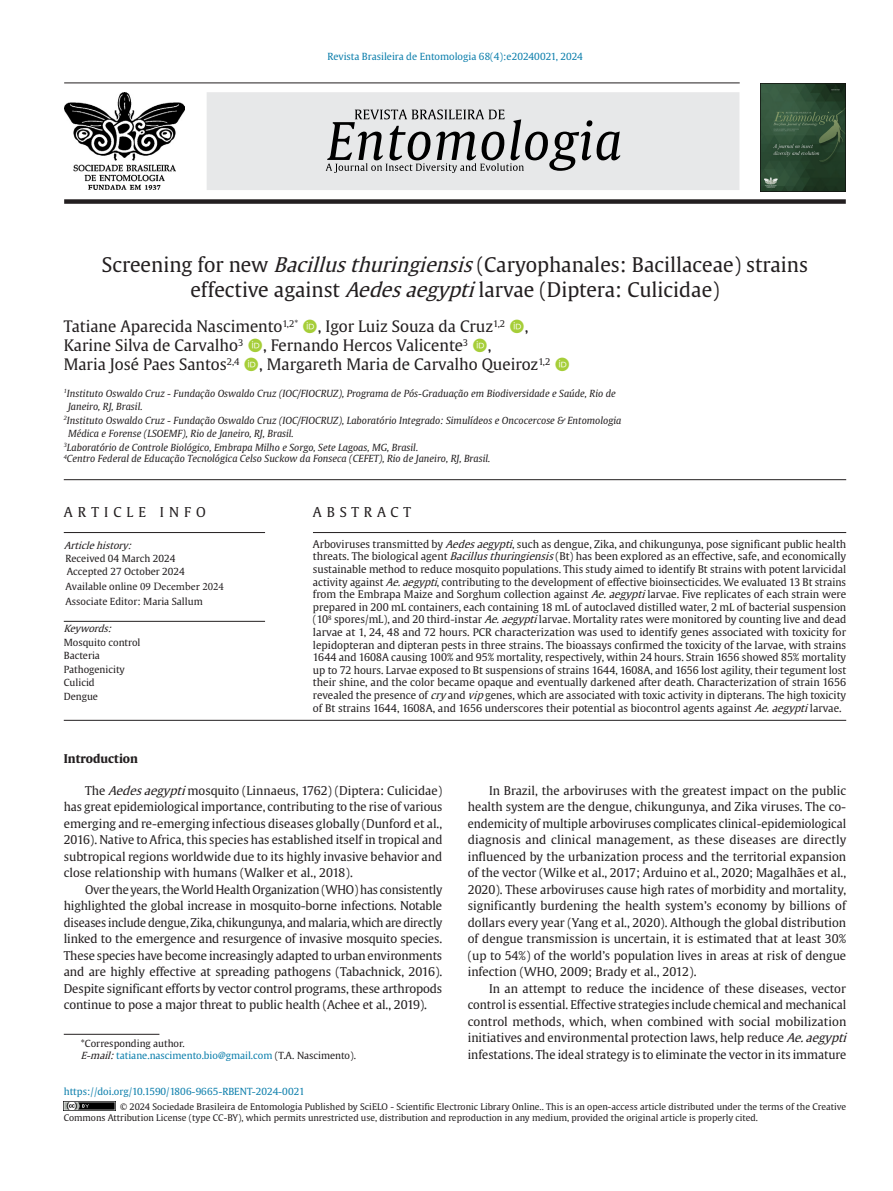
<style>
.page{position:relative;width:893px;height:1191px;background:#fff}
.page>*{position:absolute;margin:0;border:0;box-sizing:border-box;transform-origin:0 0}
.ArticleTitle{font:20.1px/24.2px "Gulliver";color:#231f20;text-align:center}
.Authors{font:15.75px/18.9px "Gulliver";color:#231f20}
.ArticleInfoTitle{font:13.5px "Gulliver";letter-spacing:.38em;color:#231f20}
.AbstractTitle{font:13.5px "Gulliver";letter-spacing:.36em;color:#231f20}
.Paragraph{font:12px/16.5px "Gulliver";color:#231f20;text-align:justify}
.Heading1Alt{font:700 12px "Gulliver";color:#231f20}
.Abstract{font:10.5px/12.6px "Gulliver";color:#231f20;text-align:justify}
.Affiliations{font:italic 9.75px/13.5px "Gulliver";color:#231f20}
.fnEdited-by{font:9.75px/13.2px "Gulliver";color:#231f20}
.ArticleDOIAlt{font:9.75px "Gulliver";color:#0d7fac}
.AffiliationsAlt{font:italic 9.75px "Gulliver";color:#231f20}
.Correspondence{font:9.75px/11.7px "Gulliver";color:#231f20}
.Keywords{font:9.75px/13.5px "Gulliver";color:#231f20}
.LicenseParaAlt{font:9px/10.8px "Gulliver";color:#231f20}
.s1{font-style:italic}
.s2{font-family:"Minion Pro";font-size:11.25px}
.s3{color:#0d7fac}
</style>
<div class="page">
<img style="left:64px;top:92px;width:121px;height:98px">
<hr style="left:64px;top:83px;width:676px;height:1px;background:#231f20">
<div style="left:207px;top:92px;width:532px;height:98px;background:#e7e8e9"></div>
<div style="left:64px;top:199px;width:782px;height:5px;background:#231f20"></div>
<img style="left:761px;top:84px;width:85px;height:107px">
<svg style="left:326px;top:109px;width:294px;height:64px"></svg>
<img style="left:64px;top:1101px;width:51px;height:9px">
<hr style="left:64px;top:720px;width:782px;height:1px;background:#231f20">
<hr style="left:64px;top:479px;width:782px;height:1px;background:#231f20">
<hr style="left:313px;top:532px;width:533px;height:1px;background:#231f20">
<hr style="left:64px;top:532px;width:201px;height:1px;background:#231f20">
<hr style="left:64px;top:621px;width:201px;height:1px;background:#231f20">
<hr style="left:64px;top:1034px;width:95px;height:1px;background:#231f20">
<p class="ArticleDOIAlt" style="left:327px;top:50px;width:257px">Revista Brasileira de Entomologia 68(4):e20240021, 2024</p>
<p class="ArticleTitle" style="left:102px;top:253px;width:708px">Screening for new <span class="s1">Bacillusthuringiensis</span>(Caryophanales: Bacillaceae) strains effective against <span class="s1">Aedesaegypti</span>larvae (Diptera: Culicidae)</p>
<p class="Authors" style="left:64px;top:317px;width:466px">Tatiane Aparecida Nascimento<sup>1,2*</sup> , Igor Luiz Souza da Cruz<sup>1,2</sup> ,<br>Karine Silva de Carvalho<sup>3</sup></p>
<p class="Authors" style="left:64px;top:336px;width:488px;text-indent:199px">, Fernando Hercos Valicente<sup>3</sup> ,<br>Maria José Paes Santos<sup>2,4</sup> , Margareth Maria de Carvalho Queiroz<sup>1,2</sup></p>
<p class="Affiliations" style="left:68px;top:386px;width:549px;text-indent:-4px"><sup>1</sup>Instituto Oswaldo Cruz - Fundação Oswaldo Cruz (IOC/FIOCRUZ), Programa de Pós-Graduação em Biodiversidade e Saúde, Rio de<br>Janeiro, RJ, Brasil.</p>
<p class="Affiliations" style="left:68px;top:413px;width:555px;text-indent:-4px"><sup>2</sup>Instituto Oswaldo Cruz - Fundação Oswaldo Cruz (IOC/FIOCRUZ), Laboratório Integrado: Simulídeos e Oncocercose &amp; Entomologia<br>Médica e Forense (LSOEMF), Rio de Janeiro, RJ, Brasil.</p>
<p class="Affiliations" style="left:64px;top:440px;width:356px"><sup>3</sup>Laboratório de Controle Biológico, Embrapa Milho e Sorgo, Sete Lagoas, MG, Brasil.</p>
<p class="AffiliationsAlt" style="left:64px;top:453px;width:428px"><sup>4</sup>Centro Federal de Educação Tecnológica Celso Suckow da Fonseca (CEFET), Rio de Janeiro, RJ, Brasil.</p>
<p class="ArticleInfoTitle" style="left:64px;top:504px;width:143px">ARTICLE INFO</p>
<p class="fnEdited-by" style="left:64px;top:538px;width:122px"><span class="s1">Articlehistory:<br></span>Received 04 March 2024<br>Accepted 27 October 2024</p>
<p class="fnEdited-by" style="left:65px;top:579px;width:160px;line-height:14.9px">Available online <span class="s2">09 December 2024<br></span>Associate Editor: Maria Sallum</p>
<p class="Keywords" style="left:64px;top:622px;width:78px"><span class="s1">Keywords:<br></span>Mosquito control<br>Bacteria<br>Pathogenicity<br>Culicid<br>Dengue</p>
<p class="AbstractTitle" style="left:313px;top:504px;width:100px">ABSTRACT</p>
<p class="Abstract" style="left:313px;top:537px;width:535px">Arboviruses transmitted by <span class="s1">Aedesaegypti</span>, such as dengue, Zika, and chikungunya, pose significant public health threats. The biological agent <span class="s1">Bacillusthuringiensis</span>(Bt) has been explored as an effective, safe, and economically sustainable method to reduce mosquito populations. This study aimed to identify Bt strains with potent larvicidal activity against <span class="s1">Ae.aegypti</span>, contributing to the development of effective bioinsecticides. We evaluated 13 Bt strains from the Embrapa Maize and Sorghum collection against <span class="s1">Ae.aegypti</span>larvae. Five replicates of each strain were prepared in 200 mL containers, each containing 18 mL of autoclaved distilled water, 2 mL of bacterial suspension (10<sup>8</sup> spores/mL), and 20 third-instar <span class="s1">Ae.aegypti</span>larvae. Mortality rates were monitored by counting live and dead larvae at 1, 24, 48 and 72 hours. PCR characterization was used to identify genes associated with toxicity for lepidopteran and dipteran pests in three strains. The bioassays confirmed the toxicity of the larvae, with strains 1644 and 1608A causing 100% and 95% mortality, respectively, within 24 hours. Strain 1656 showed 85% mortality up to 72 hours. Larvae exposed to Bt suspensions of strains 1644, 1608A, and 1656 lost agility, their tegument lost their shine, and the color became opaque and eventually darkened after death. Characterization of strain 1656 revealed the presence of <span class="s1">cry</span>and <span class="s1">vip</span>genes, which are associated with toxic activity in dipterans. The high toxicity of Bt strains 1644, 1608A, and 1656 underscores their potential as biocontrol agents against <span class="s1">Ae.aegypti</span>larvae.</p>
<p class="Heading1Alt" style="left:64px;top:751px;width:76px">Introduction</p>
<p class="Paragraph" style="left:64px;top:782px;width:380px;text-indent:21px">The <span class="s1">Aedesaegypti</span>mosquito (Linnaeus, 1762) (Diptera: Culicidae) has great epidemiological importance, contributing to the rise of various emerging and re-emerging infectious diseases globally (Dunford et al., 2016). Native to Africa, this species has established itself in tropical and subtropical regions worldwide due to its highly invasive behavior and close relationship with humans (Walker et al., 2018).</p>
<p class="Paragraph" style="left:64px;top:881px;width:380px;text-indent:21px">Over the years, the World Health Organization (WHO) has consistently highlighted the global increase in mosquito-borne infections. Notable diseases include dengue, Zika, chikungunya, and malaria, which are directly linked to the emergence and resurgence of invasive mosquito species.<br>These species have become increasingly adapted to urban environments and are highly effective at spreading pathogens (Tabachnick, 2016).<br>Despite significant efforts by vector control programs, these arthropods continue to pose a major threat to public health (Achee et al., 2019).</p>
<p class="Correspondence" style="left:81px;top:1038px;width:277px">*Corresponding author.<br><span class="s1">E-mail:</span><span class="s3">tatiane.nascimento.bio@gmail.com</span> (T.A. Nascimento).</p>
<p class="Paragraph" style="left:468px;top:782px;width:380px;text-indent:21px">In Brazil, the arboviruses with the greatest impact on the public health system are the dengue, chikungunya, and Zika viruses. The co&shy;endemicity of multiple arboviruses complicates clinical-epidemiological diagnosis and clinical management, as these diseases are directly influenced by the urbanization process and the territorial expansion of the vector (Wilke et al., 2017; Arduino et al., 2020; Magalhães et al., 2020). These arboviruses cause high rates of morbidity and mortality, significantly burdening the health system’s economy by billions of dollars every year (Yang et al., 2020). Although the global distribution of dengue transmission is uncertain, it is estimated that at least 30% (up to 54%) of the world’s population lives in areas at risk of dengue infection (WHO, 2009; Brady et al., 2012).</p>
<p class="Paragraph" style="left:468px;top:980px;width:384px;text-align:left;text-indent:21px">In an attempt to reduce the incidence of these diseases, vector control is essential. Effective strategies include chemical and mechanical control methods, which, when combined with social mobilization initiatives and environmental protection laws, help reduce <span class="s1">Ae.aegypti </span>infestations. The ideal strategy is to eliminate the vector in its immature</p>
<p class="ArticleDOIAlt" style="left:64px;top:1085px;width:242px">https://doi.org/10.1590/1806-9665-RBENT-2024-0021</p>
<p class="LicenseParaAlt" style="left:64px;top:1101px;width:784px;text-indent:56px">© 2024 Sociedade Brasileira de Entomologia Published by SciELO - Scientific Electronic Library Online.. This is an open-access article distributed under the terms of the Creative<br>Commons Attribution License (type CC-BY), which permits unrestricted use, distribution and reproduction in any medium, provided the original article is properly cited.</p>
</div>
